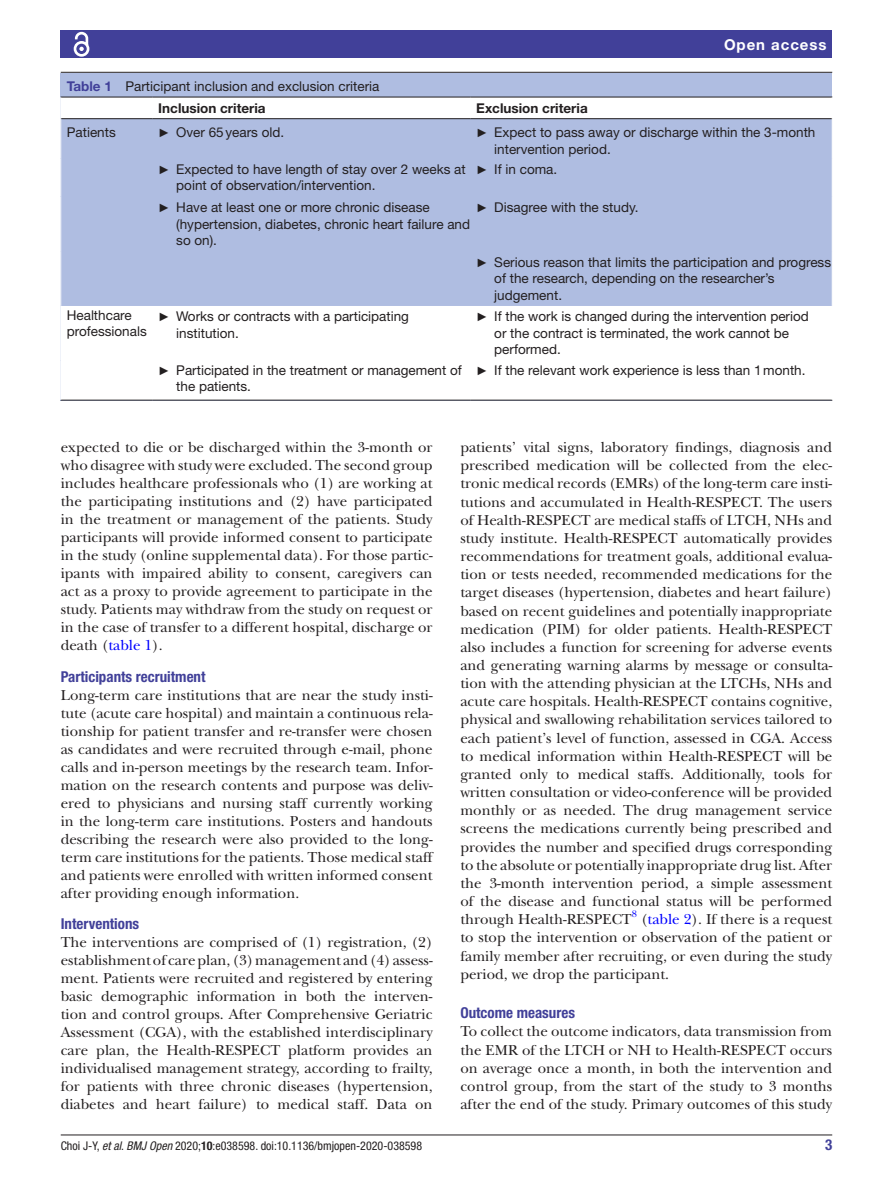
<style>
.page{position:relative;width:893px;height:1191px;background:#fff}
.page>*{position:absolute;margin:0;border:0;box-sizing:border-box;transform-origin:0 0}
.t1{font:15px/18.1px "New Baskerville";color:#231f20;text-align:justify}
.t2{font:700 condensed 15px "Helvetica Neue LT Std";color:#414099}
.t3{font:700 15px "Helvetica Neue LT Std";letter-spacing:.065em;color:#fff}
.t4{font:13.5px/16.5px "Helvetica Neue LT Std";color:#231f20}
.t5{font:700 13.5px "Helvetica Neue LT Std";color:#231f20}
.t6{font:condensed 12px "Helvetica Neue LT Std";color:#231f20}
.t7{font:9.9px "New Baskerville";color:#00f}
.s1{font-weight:700;color:#414099}
.s2{font-weight:700}
.s3{font-family:"Arial";font-size:12px}
.s4{color:#00f}
.s5{font-style:italic}
</style>
<div class="page">
<hr style="left:61px;top:1134px;width:771px;height:1px;background:#231f20">
<div style="left:61px;top:31px;width:771px;height:27px;background:#414099"></div>
<svg style="left:73px;top:31px;width:17px;height:26px"></svg>
<div style="left:61px;top:73px;width:771px;height:327px;background:#afbde1"></div>
<hr style="left:61px;top:72px;width:771px;height:1px;background:#231f20">
<div style="left:61px;top:98px;width:771px;height:302px;background:#fff"></div>
<svg style="left:61px;top:119px;width:771px;height:187px"></svg>
<hr style="left:61px;top:400px;width:91px;height:1px;background:#231f20">
<hr style="left:61px;top:97px;width:91px;height:1px;background:#231f20">
<hr style="left:61px;top:118px;width:91px;height:1px;background:#231f20">
<hr style="left:152px;top:97px;width:318px;height:1px;background:#231f20">
<hr style="left:152px;top:118px;width:318px;height:1px;background:#231f20">
<hr style="left:470px;top:97px;width:362px;height:1px;background:#231f20">
<hr style="left:470px;top:118px;width:362px;height:1px;background:#231f20">
<hr style="left:152px;top:400px;width:318px;height:1px;background:#231f20">
<hr style="left:470px;top:400px;width:362px;height:1px;background:#231f20">
<svg style="left:60px;top:97px;width:1px;height:22px"></svg>
<p class="t4" style="left:158px;top:75px;width:223px;line-height:22px;text-indent:-92px"><span class="s1">Table 1</span> Participant inclusion and exclusion criteria<br><span class="s2">Inclusion criteria</span></p>
<p class="t5" style="left:476px;top:99px;width:113px">Exclusion criteria</p>
<p class="t3" style="left:724px;top:35px;width:104px">Open access</p>
<p class="t4" style="left:67px;top:124px;width:51px">Patients</p>
<p class="t4" style="left:158px;top:124px;width:127px"><span class="s3">►</span> Over 65years old.</p>
<p class="t4" style="left:494px;top:124px;width:323px;text-indent:-18px"><span class="s3">►</span> Expect to pass away or discharge within the 3-month intervention period.</p>
<p class="t4" style="left:176px;top:161px;width:291px;text-indent:-18px"><span class="s3">►</span> Expected to have length of stay over 2 weeks at point of observation/intervention.</p>
<p class="t4" style="left:476px;top:161px;width:83px"><span class="s3">►</span> If in coma.</p>
<p class="t4" style="left:176px;top:199px;width:295px;text-indent:-18px"><span class="s3">►</span> Have at least one or more chronic disease (hypertension, diabetes, chronic heart failure and so on).</p>
<p class="t4" style="left:476px;top:199px;width:164px"><span class="s3">►</span> Disagree with the study.</p>
<p class="t4" style="left:494px;top:253px;width:338px;text-indent:-18px"><span class="s3">►</span> Serious reason that limits the participation and progress of the research, depending on the researcher’s judgement.</p>
<p class="t4" style="left:67px;top:307px;width:82px">Healthcare professionals</p>
<p class="t4" style="left:176px;top:308px;width:234px;text-indent:-18px"><span class="s3">►</span> Works or contracts with a participating institution.</p>
<p class="t4" style="left:494px;top:308px;width:316px;text-indent:-18px"><span class="s3">►</span> If the work is changed during the intervention period or the contract is terminated, the work cannot be performed.</p>
<p class="t4" style="left:176px;top:361px;width:287px;text-indent:-18px"><span class="s3">►</span> Participated in the treatment or management of the patients.</p>
<p class="t4" style="left:476px;top:361px;width:331px"><span class="s3">►</span> If the relevant work experience is less than 1month.</p>
<p class="t1" style="left:61px;top:438px;width:373px">expected to die or be discharged within the 3-month or who disagree with study were excluded. The second group includes healthcare professionals who (1) are working at the participating institutions and (2) have participated in the treatment or management of the patients. Study participants will provide informed consent to participate in the study (online supplemental data). For those partic&shy;ipants with impaired ability to consent, caregivers can act as a proxy to provide agreement to participate in the study. Patients may withdraw from the study on request or in the case of transfer to a different hospital, discharge or death (<span class="s4">table 1</span>).</p>
<p class="t2" style="left:61px;top:667px;width:146px">Participants recruitment</p>
<p class="t1" style="left:61px;top:686px;width:373px">Long-term care institutions that are near the study insti&shy;tute (acute care hospital) and maintain a continuous rela&shy;tionship for patient transfer and re-transfer were chosen as candidates and were recruited through e-mail, phone calls and in-person meetings by the research team. Infor&shy;mation on the research contents and purpose was deliv&shy;ered to physicians and nursing staff currently working in the long-term care institutions. Posters and handouts describing the research were also provided to the long&shy;term care institutions for the patients. Those medical staff and patients were enrolled with written informed consent after providing enough information.</p>
<p class="t2" style="left:61px;top:915px;width:80px">Interventions</p>
<p class="t1" style="left:61px;top:933px;width:373px">The interventions are comprised of (1) registration, (2) establishment of care plan, (3) management and (4) assess&shy;ment. Patients were recruited and registered by entering basic demographic information in both the interven&shy;tion and control groups. After Comprehensive Geriatric Assessment (CGA), with the established interdisciplinary care plan, the Health-RESPECT platform provides an individualised management strategy, according to frailty, for patients with three chronic diseases (hypertension, diabetes and heart failure) to medical staff. Data on</p>
<p class="t1" style="left:460px;top:438px;width:373px">patients’ vital signs, laboratory findings, diagnosis and prescribed medication will be collected from the elec&shy;tronic medical records (EMRs) of the long-term care insti&shy;tutions and accumulated in Health-RESPECT. The users of Health-RESPECT are medical staffs of LTCH, NHs and study institute. Health-RESPECT automatically provides recommendations for treatment goals, additional evalua&shy;tion or tests needed, recommended medications for the target diseases (hypertension, diabetes and heart failure) based on recent guidelines and potentially inappropriate medication (PIM) for older patients. Health-RESPECT also includes a function for screening for adverse events and generating warning alarms by message or consulta&shy;tion with the attending physician at the LTCHs, NHs and acute care hospitals. Health-RESPECT contains cognitive, physical and swallowing rehabilitation services tailored to each patient’s level of function, assessed in CGA. Access to medical information within Health-RESPECT will be granted only to medical staffs. Additionally, tools for written consultation or video-conference will be provided monthly or as needed. The drug management service screens the medications currently being prescribed and provides the number and specified drugs corresponding to the absolute or potentially inappropriate drug list. After the 3-month intervention period, a simple assessment of the disease and functional status will be performed through Health-RESPECT</p>
<p class="t7" style="left:632px;top:908px;width:7px">8</p>
<p class="t1" style="left:460px;top:910px;width:373px;text-indent:181px">(<span class="s4">table 2</span>). If there is a request to stop the intervention or observation of the patient or family member after recruiting, or even during the study period, we drop the participant.</p>
<p class="t2" style="left:460px;top:1003px;width:116px">Outcome measures</p>
<p class="t1" style="left:460px;top:1022px;width:373px">To collect the outcome indicators, data transmission from the EMR of the LTCH or NH to Health-RESPECT occurs on average once a month, in both the intervention and control group, from the start of the study to 3 months after the end of the study. Primary outcomes of this study</p>
<p class="t6" style="left:61px;top:1138px;width:363px">Choi J-Y, <span class="s5">et al</span>. <span class="s5">BMJ Open</span> 2020;<span class="s2">10</span>:e038598. doi:10.1136/bmjopen-2020-038598</p>
<p class="t2" style="left:825px;top:1135px;width:9px">3</p>
</div>
